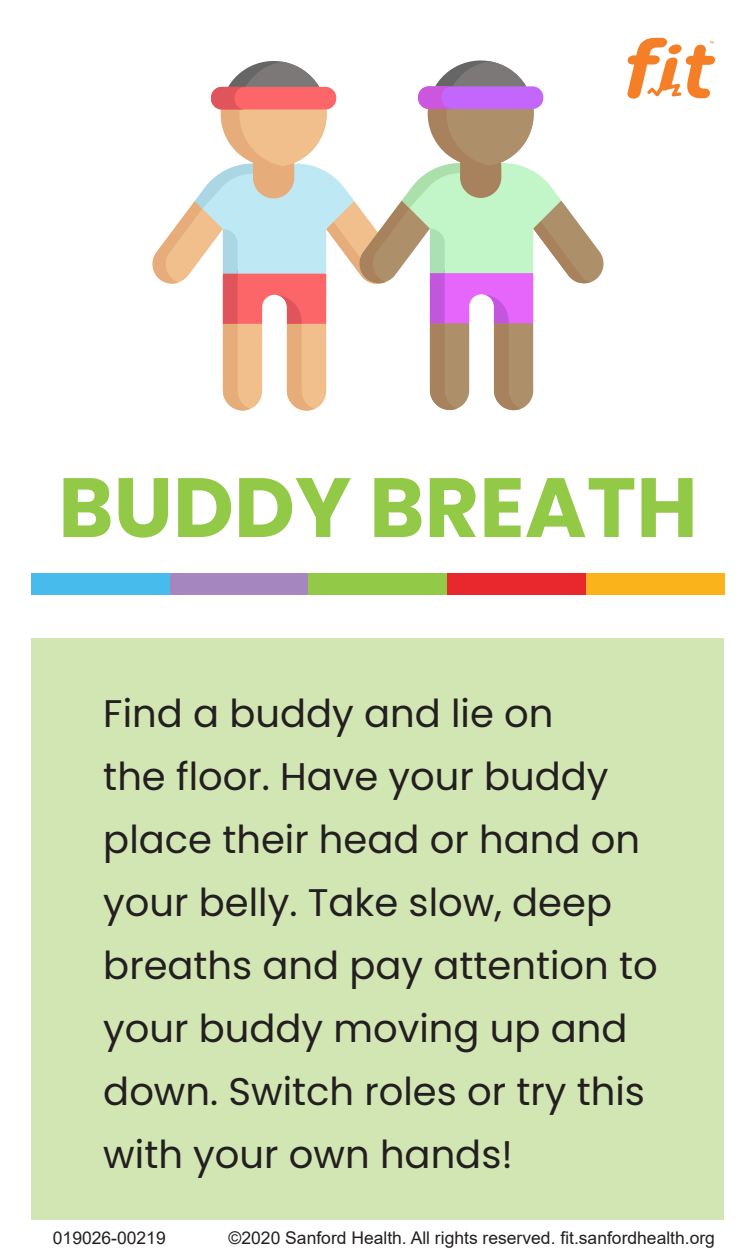
<style>
.page{position:relative;width:756px;height:1260px;background:#fff}
.page>*{position:absolute;margin:0;border:0;box-sizing:border-box;transform-origin:0 0}
.t1{font:700 84px "Poppins";color:#92c947}
.t2{font:38.5px/63px "Poppins";color:#231f20}
.t3{font:17.5px "Arial";color:#231f20}
</style>
<div class="page">
<div style="left:32px;top:638px;width:692px;height:582px;background:#d2e6b3"></div>
<div style="left:32px;top:573px;width:138px;height:22px;background:#47bbeb"></div>
<div style="left:170px;top:573px;width:139px;height:22px;background:#a586be"></div>
<div style="left:309px;top:573px;width:138px;height:22px;background:#92c947"></div>
<div style="left:447px;top:573px;width:139px;height:22px;background:#e9282d"></div>
<div style="left:586px;top:573px;width:138px;height:22px;background:#fbb31b"></div>
<svg style="left:152px;top:60px;width:452px;height:351px"></svg>
<svg style="left:627px;top:38px;width:88px;height:61px"></svg>
<p class="t1" style="left:58px;top:459px;width:641px">BUDDY BREATH</p>
<p class="t2" style="left:103px;top:682px;width:556px">Find a buddy and lie on<br>the floor. Have your buddy place their head or hand on your belly. Take slow, deep breaths and pay attention to your buddy moving up and down. Switch roles or try this with your own hands!</p>
<p class="t3" style="left:53px;top:1226px;width:114px">019026-00219</p>
<p class="t3" style="left:229px;top:1226px;width:488px">©2020 Sanford Health. All rights reserved. fit.sanfordhealth.org</p>
</div>
